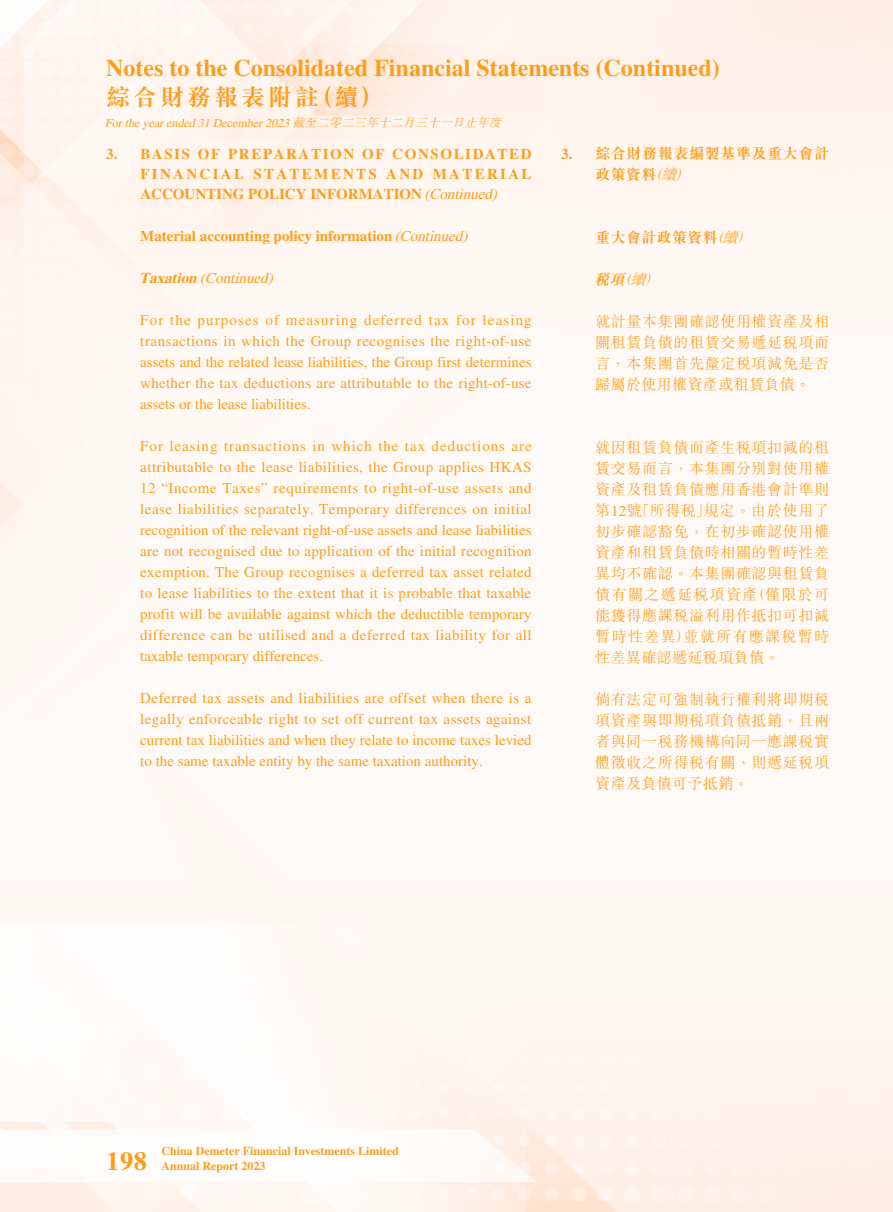
<style>
.page{position:relative;width:893px;height:1212px;background:#fff}
.page>*{position:absolute;margin:0;border:0;box-sizing:border-box;transform-origin:0 0}
.t1{font:700 26.25px "Times LT Std";color:#ff9d1b}
.t2{font:700 24px "Times LT Std";color:#ff9d1b}
.t3{font:700 24px "M Sung HK";letter-spacing:.125em;color:#ff9d1b}
.t4{font:15px/21px "Times LT Std";color:#ff9d1b;text-align:justify}
.t5{font:300 15px/21px "M Sung HK";letter-spacing:.04em;color:#ff9d1b;text-align:justify}
.t6{font:700 15px/20.2px "Times LT Std";color:#ff9d1b;text-align:justify}
.t7{font:700 15px/21px "M Sung HK";letter-spacing:.04em;color:#ff9d1b}
.t8{font:italic 15px "Times LT Std";color:#ff9d1b}
.t9{font:italic 300 15px "M Sung HK";color:#ff9d1b}
.t10{font:700 12px/15px "Times LT Std";color:#ff9d1b}
.t11{font:italic 12px "Times LT Std";color:#ff9d1b}
.s1{font-family:"Times LT Std"}
.s2{font-weight:300;font-style:italic}
.s3{font-family:"M Sung HK";font-weight:300}
.s4{font-weight:400;font-style:italic}
.s5{font-weight:700}
.s6{font-family:"Times LT Std";font-weight:400}
</style>
<div class="page">
<h2 class="t2" style="left:106px;top:53px;width:615px">Notes to the Consolidated Financial Statements (Continued)</h2>
<h2 class="t3" style="left:106px;top:85px;width:278px">綜合財務報表附註（續）</h2>
<p class="t7" style="left:595px;top:143px;width:235px;text-indent:-34px"><span class="s1">3.</span> 綜合財務報表編製基準及重大會計政策資料<span class="s2">（續）</span></p>
<p class="t11" style="left:105px;top:116px;width:401px">Fortheyearended 31 December2023 <span class="s3">截至二零二三年十二月三十一日止年度</span></p>
<p class="t6" style="left:140px;top:143px;width:393px;text-indent:-34px">3. BASIS OF PREPARATION OF CONSOLIDATED FINANCIAL STATEMENTS AND MATERIAL ACCOUNTING POLICY INFORMATION <span class="s4">(Continued)</span></p>
<p class="t6" style="left:140px;top:225px;width:332px">Material accounting policy information <span class="s4">(Continued)</span></p>
<p class="t8" style="left:139px;top:269px;width:139px"><span class="s5">Taxation</span> (Continued)</p>
<p class="t4" style="left:140px;top:309px;width:393px">For the purposes of measuring deferred tax for leasing transactions in which the Group recognises the right-of-use assets and the related lease liabilities, the Group first determines whether the tax deductions are attributable to the right-of-use assets or the lease liabilities.</p>
<p class="t4" style="left:140px;top:435px;width:393px">For leasing transactions in which the tax deductions are attributable to the lease liabilities, the Group applies HKAS 12 “Income Taxes” requirements to right-of-use assets and lease liabilities separately. Temporary differences on initial recognition of the relevant right-of-use assets and lease liabilities are not recognised due to application of the initial recognition exemption. The Group recognises a deferred tax asset related to lease liabilities to the extent that it is probable that taxable profit will be available against which the deductible temporary difference can be utilised and a deferred tax liability for all taxable temporary differences.</p>
<p class="t4" style="left:140px;top:687px;width:393px">Deferred tax assets and liabilities are offset when there is a legally enforceable right to set off current tax assets against current tax liabilities and when they relate to income taxes levied to the same taxable entity by the same taxation authority.</p>
<p class="t7" style="left:595px;top:227px;width:162px">重大會計政策資料<span class="s2">（續）</span></p>
<p class="t9" style="left:594px;top:269px;width:71px"><span class="s5">稅項</span>（續）</p>
<p class="t5" style="left:595px;top:310px;width:235px">就計量本集團確認使用權資產及相關租賃負債的租賃交易遞延稅項而言，本集團首先釐定稅項減免是否歸屬於使用權資產或租賃負債。</p>
<p class="t5" style="left:595px;top:436px;width:235px">就因租賃負債而產生稅項扣減的租賃交易而言，本集團分別對使用權資產及租賃負債應用香港會計準則第<span class="s6">12</span>號「所得稅」規定。由於使用了初步確認豁免，在初步確認使用權資產和租賃負債時相關的暫時性差異均不確認。本集團確認與租賃負債有關之遞延稅項資產（僅限於可能獲得應課稅溢利用作抵扣可扣減暫時性差異）並就所有應課稅暫時性差異確認遞延稅項負債。</p>
<p class="t5" style="left:595px;top:688px;width:235px">倘有法定可強制執行權利將即期稅項資產與即期稅項負債抵銷，且兩者與同一稅務機構向同一應課稅實體徵收之所得稅有關，則遞延稅項資產及負債可予抵銷。</p>
<h1 class="t1" style="left:106px;top:1145px;width:42px">198</h1>
<p class="t10" style="left:162px;top:1143px;width:239px">China Demeter Financial Investments Limited<br>Annual Report 2023</p>
</div>
